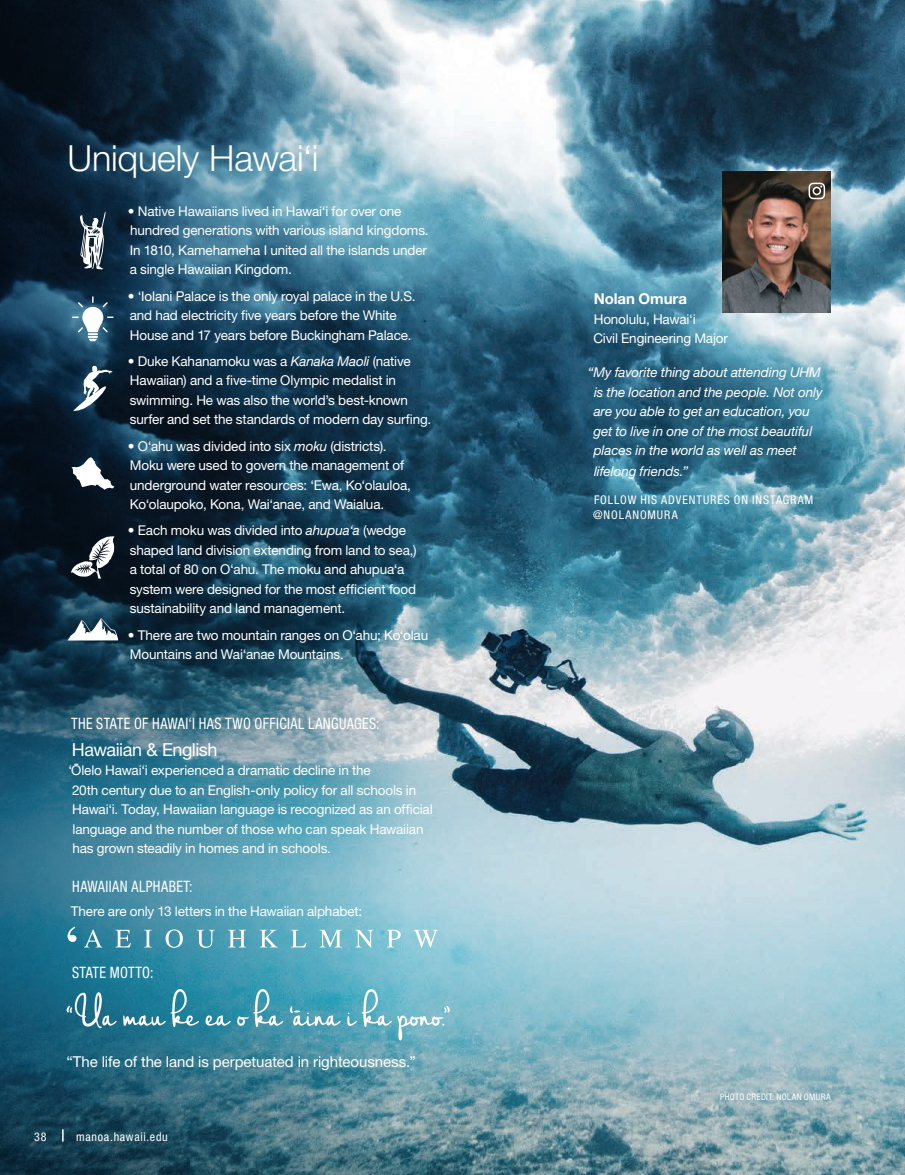
<style>
.page{position:relative;width:905px;height:1175px;background:#fff}
.page>*{position:absolute;margin:0;border:0;box-sizing:border-box;transform-origin:0 0}
.t1{font:61.5px "Wedding Chardonnay";letter-spacing:-.005em;color:#fff}
.t2{font:300 36px "Helvetica Neue LT Std";letter-spacing:-.005em;color:#fff}
.t3{font:18px "Helvetica Neue LT Std";letter-spacing:-.025em;color:#fff}
.t4{font:condensed 15.75px "Helvetica Neue LT Std";letter-spacing:.025em;color:#fff;scale:.9 1}
.t5{font:15px "Helvetica Neue LT Std";letter-spacing:-.005em;color:#fff}
.t6{font:700 15px "Helvetica Neue LT Std";letter-spacing:-.005em;color:#fff}
.t7{font:13.5px/19.5px "Helvetica Neue LT Std";letter-spacing:-.01em;color:#fff}
.t8{font:italic 13.5px/19.6px "Helvetica Neue LT Std";letter-spacing:-.01em;color:#fff}
.t9{font:condensed 12px/14.4px "Helvetica Neue LT Std";letter-spacing:.075em;color:#fff}
.t10{font:condensed 9px "Helvetica Neue LT Std";letter-spacing:.035em;color:#fff}
.s1{font-style:italic}
</style>
<div class="page">
<img style="left:418px;top:0;width:486px;height:1174px">
<svg style="left:0;top:0;width:418px;height:1174px;background:#346175"></svg>
<svg style="left:62px;top:1129px;width:2px;height:12px"></svg>
<svg style="left:80px;top:212px;width:26px;height:57px"></svg>
<svg style="left:73px;top:365px;width:40px;height:46px"></svg>
<svg style="left:68px;top:618px;width:50px;height:22px"></svg>
<svg style="left:71px;top:456px;width:43px;height:34px"></svg>
<svg style="left:71px;top:536px;width:44px;height:42px"></svg>
<svg style="left:72px;top:296px;width:41px;height:45px"></svg>
<img style="left:722px;top:171px;width:108px;height:141px">
<svg style="left:808px;top:183px;width:17px;height:16px"></svg>
<svg style="left:84px;top:929px;width:354px;height:18px;background:#73b4c6"></svg>
<svg style="left:68px;top:926px;width:8px;height:16px"></svg>
<h2 class="t2" style="left:68px;top:136px;width:252px">Uniquely Hawai‘i</h2>
<p class="t7" style="left:128px;top:201px;width:302px">• Native Hawaiians lived in Hawai‘i for over one hundred generations with various island kingdoms.<br>In 1810, Kamehameha I united all the islands under a single Hawaiian Kingdom.</p>
<p class="t7" style="left:128px;top:286px;width:289px">• ‘Iolani Palace is the only royal palace in the U.S. and had electricity five years before the White<br>House and 17 years before Buckingham Palace.</p>
<p class="t7" style="left:128px;top:351px;width:305px">• Duke Kahanamoku was a <span class="s1">Kanaka Maoli</span> (native Hawaiian) and a five-time Olympic medalist in swimming. He was also the world’s best-known surfer and set the standards of modern day surfing.</p>
<p class="t7" style="left:128px;top:436px;width:285px">• O‘ahu was divided into six <span class="s1">moku</span> (districts).<br>Moku were used to govern the management of underground water resources: ‘Ewa, Ko‘olauloa, Ko‘olaupoko, Kona, Wai‘anae, and Waialua.</p>
<p class="t7" style="left:128px;top:520px;width:290px">• Each moku was divided into <span class="s1">ahupua‘a</span> (wedge shaped land division extending from land to sea,) a total of 80 on O‘ahu. The moku and ahupua‘a system were designed for the most efficient food sustainability and land management.</p>
<p class="t7" style="left:128px;top:625px;width:302px">• There are two mountain ranges on O‘ahu; Ko‘olau<br>Mountains and Wai‘anae Mountains.</p>
<p class="t4" style="left:71px;top:714px;width:344px">THE STATE OF HAWAI‘I HAS TWO OFFICIAL LANGUAGES:</p>
<p class="t3" style="left:72px;top:738px;width:147px">Hawaiian &amp; English</p>
<p class="t7" style="left:68px;top:760px;width:304px">‘Olelo Hawai‘i experienced a dramatic decline in the</p>
<p class="t7" style="left:72px;top:749px;width:345px;line-height:27px">-<br>20th century due to an English-only policy for all schools in</p>
<p class="t7" style="left:72px;top:799px;width:362px">Hawai‘i. Today, Hawaiian language is recognized as an official language and the number of those who can speak Hawaiian has grown steadily in homes and in schools.</p>
<p class="t4" style="left:72px;top:877px;width:135px">HAWAIIAN ALPHABET:</p>
<p class="t7" style="left:71px;top:900px;width:293px">There are only 13 letters in the Hawaiian alphabet:</p>
<p class="t4" style="left:72px;top:963px;width:92px">STATE MOTTO:</p>
<p class="t1" style="left:66px;top:984px;width:385px">“Ua mau ke ea o ka ‘āina i ka pono.”</p>
<p class="t5" style="left:67px;top:1052px;width:350px">“The life of the land is perpetuated in righteousness.”</p>
<p class="t9" style="left:34px;top:1129px;width:14px">38</p>
<p class="t9" style="left:76px;top:1129px;width:93px">manoa.hawaii.edu</p>
<p class="t6" style="left:593px;top:290px;width:95px">Nolan Omura</p>
<p class="t7" style="left:593px;top:309px;width:136px">Honolulu, Hawai‘i<br>Civil Engineering Major</p>
<p class="t8" style="left:593px;top:362px;width:231px;text-indent:-6px">“My favorite thing about attending UHM is the location and the people. Not only are you able to get an education, you get to live in one of the most beautiful places in the world as well as meet lifelong friends.”</p>
<p class="t9" style="left:593px;top:493px;width:222px">FOLLOW HIS ADVENTURES ON INSTAGRAM @NOLANOMURA</p>
<p class="t10" style="left:720px;top:1092px;width:112px">PHOTO CREDIT: NOLAN OMURA</p>
</div>
